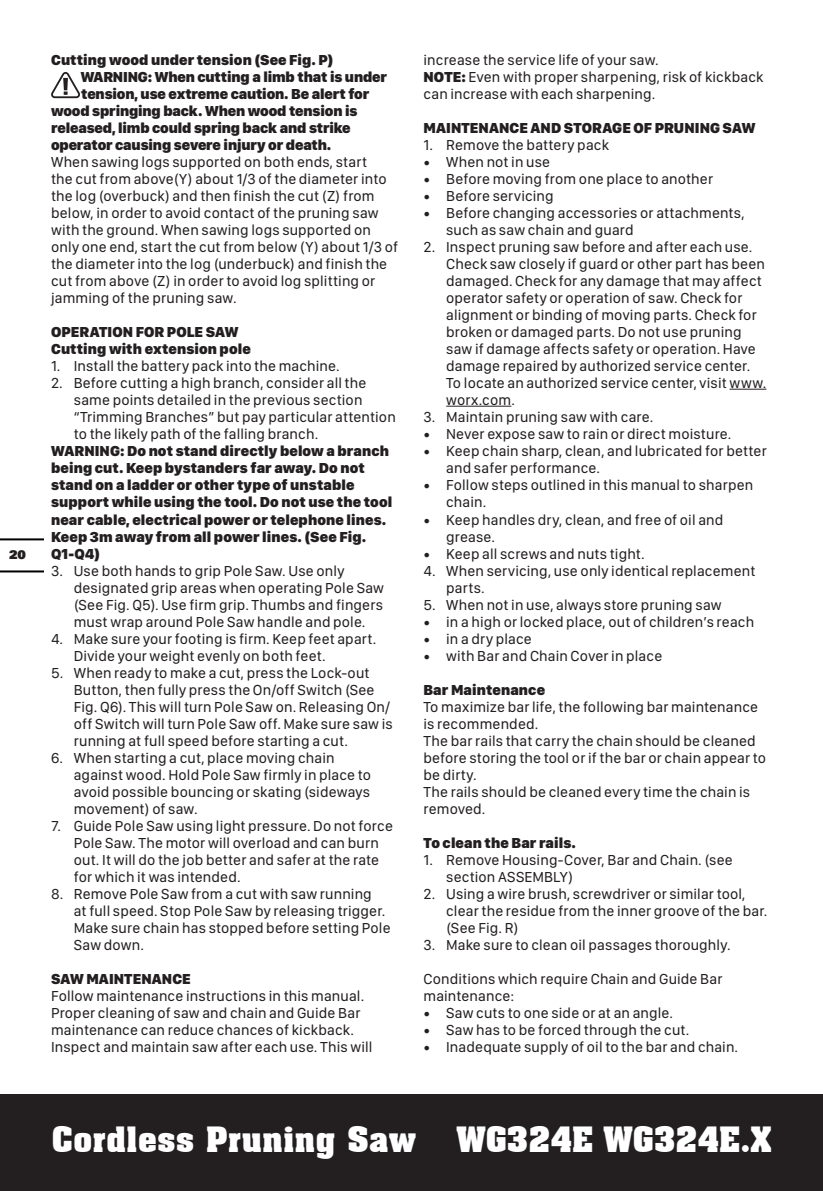
<style>
.page{position:relative;width:823px;height:1191px;background:#fff}
.page>*{position:absolute;margin:0;border:0;box-sizing:border-box;transform-origin:0 0}
.t1{font:700 34px "Aachen BT";color:#fff}
.t2{font:15px/17px "SF Compact Display";letter-spacing:.01em;color:#231f20}
.t3{font:900 15px/17px "SF Compact Display";letter-spacing:.005em;color:#231f20}
.t4{font:900 12px "Univers";color:#231f20}
.s1{font-weight:900}
</style>
<div class="page">
<div style="left:0;top:1094px;width:822px;height:97px;background:#231f20"></div>
<hr style="left:0;top:570px;width:43px;height:2px;background:#000">
<hr style="left:0;top:538px;width:43px;height:2px;background:#000">
<svg style="left:51px;top:72px;width:29px;height:26px"></svg>
<hr style="left:729px;top:389px;width:37px;height:1px;background:#231f20">
<hr style="left:446px;top:406px;width:65px;height:1px;background:#231f20">
<p class="t4" style="left:9px;top:546px;width:18px">20</p>
<p class="t3" style="left:51px;top:51px;width:284px">Cutting wood under tension (See Fig. P)</p>
<p class="t3" style="left:81px;top:68px;width:307px">WARNING: When cutting a limb that is under</p>
<p class="t3" style="left:81px;top:85px;width:289px">tension, use extreme caution. Be alert for</p>
<p class="t3" style="left:51px;top:102px;width:308px">wood springing back. When wood tension is</p>
<p class="t3" style="left:51px;top:119px;width:301px">released, limb could spring back and strike</p>
<p class="t3" style="left:51px;top:136px;width:282px">operator causing severe injury or death.</p>
<p class="t2" style="left:51px;top:153px;width:348px">When sawing logs supported on both ends, start<br>the cut from above(Y) about 1/3 of the diameter into the log (overbuck) and then finish the cut (Z) from below, in order to avoid contact of the pruning saw with the ground. When sawing logs supported on only one end, start the cut from below (Y) about 1/3 of the diameter into the log (underbuck) and finish the cut from above (Z) in order to avoid log splitting or jamming of the pruning saw.</p>
<p class="t3" style="left:51px;top:323px;width:189px">OPERATION FOR POLE SAW</p>
<p class="t3" style="left:51px;top:340px;width:201px">Cutting with extension pole</p>
<p class="t2" style="left:51px;top:357px;width:290px">1. Install the battery pack into the machine.</p>
<p class="t2" style="left:74px;top:374px;width:323px;text-indent:-23px">2. Before cutting a high branch, consider all the same points detailed in the previous section “Trimming Branches” but pay particular attention to the likely path of the falling branch.</p>
<p class="t3" style="left:51px;top:442px;width:342px">WARNING: Do not stand directly below a branch being cut. Keep bystanders far away. Do not stand on a ladder or other type of unstable support while using the tool. Do not use the tool near cable, electrical power or telephone lines.<br>Keep 3m away from all power lines. (See Fig.<br>Q1-Q4)</p>
<p class="t2" style="left:74px;top:561px;width:311px;text-indent:-23px">3. Use both hands to grip Pole Saw. Use only designated grip areas when operating Pole Saw (See Fig. Q5). Use firm grip. Thumbs and fingers must wrap around Pole Saw handle and pole.</p>
<p class="t2" style="left:74px;top:629px;width:304px;text-indent:-23px">4. Make sure your footing is firm. Keep feet apart.<br>Divide your weight evenly on both feet.</p>
<p class="t2" style="left:74px;top:663px;width:320px;text-indent:-23px">5. When ready to make a cut, press the Lock-out Button, then fully press the On/off Switch (See Fig. Q6). This will turn Pole Saw on. Releasing On/ off Switch will turn Pole Saw off. Make sure saw is running at full speed before starting a cut.</p>
<p class="t2" style="left:74px;top:748px;width:299px;text-indent:-23px">6. When starting a cut, place moving chain against wood. Hold Pole Saw firmly in place to avoid possible bouncing or skating (sideways movement) of saw.</p>
<p class="t2" style="left:74px;top:816px;width:320px;text-indent:-23px">7. Guide Pole Saw using light pressure. Do not force Pole Saw. The motor will overload and can burn out. It will do the job better and safer at the rate for which it was intended.</p>
<p class="t2" style="left:74px;top:884px;width:318px;text-indent:-23px">8. Remove Pole Saw from a cut with saw running<br>at full speed. Stop Pole Saw by releasing trigger.<br>Make sure chain has stopped before setting Pole Saw down.</p>
<p class="t3" style="left:51px;top:969px;width:141px">SAW MAINTENANCE</p>
<p class="t2" style="left:51px;top:986px;width:323px">Follow maintenance instructions in this manual.<br>Proper cleaning of saw and chain and Guide Bar maintenance can reduce chances of kickback.<br>Inspect and maintain saw after each use. This will</p>
<p class="t2" style="left:423px;top:51px;width:237px">increase the service life of your saw.</p>
<p class="t2" style="left:423px;top:68px;width:341px"><span class="s1">NOTE:</span> Even with proper sharpening, risk of kickback can increase with each sharpening.</p>
<p class="t3" style="left:423px;top:119px;width:333px">MAINTENANCE AND STORAGE OF PRUNING SAW</p>
<p class="t2" style="left:423px;top:136px;width:187px">1. Remove the battery pack</p>
<p class="t2" style="left:423px;top:153px;width:128px">• When not in use</p>
<p class="t2" style="left:423px;top:170px;width:291px">• Before moving from one place to another</p>
<p class="t2" style="left:423px;top:187px;width:132px">• Before servicing</p>
<p class="t2" style="left:446px;top:204px;width:300px;text-indent:-23px">• Before changing accessories or attachments, such as saw chain and guard</p>
<p class="t2" style="left:446px;top:238px;width:321px;text-indent:-23px">2. Inspect pruning saw before and after each use.<br>Check saw closely if guard or other part has been damaged. Check for any damage that may affect operator safety or operation of saw. Check for alignment or binding of moving parts. Check for broken or damaged parts. Do not use pruning saw if damage affects safety or operation. Have damage repaired by authorized service center.<br>To locate an authorized service center, visit www. worx.com.</p>
<p class="t2" style="left:423px;top:408px;width:231px">3. Maintain pruning saw with care.</p>
<p class="t2" style="left:423px;top:425px;width:309px">• Never expose saw to rain or direct moisture.</p>
<p class="t2" style="left:446px;top:442px;width:322px;text-indent:-23px">• Keep chain sharp, clean, and lubricated for better and safer performance.</p>
<p class="t2" style="left:446px;top:476px;width:308px;text-indent:-23px">• Follow steps outlined in this manual to sharpen chain.</p>
<p class="t2" style="left:446px;top:510px;width:278px;text-indent:-23px">• Keep handles dry, clean, and free of oil and grease.</p>
<p class="t2" style="left:423px;top:544px;width:222px">• Keep all screws and nuts tight.</p>
<p class="t2" style="left:446px;top:561px;width:310px;text-indent:-23px">4. When servicing, use only identical replacement parts.</p>
<p class="t2" style="left:423px;top:595px;width:299px">5. When not in use, always store pruning saw</p>
<p class="t2" style="left:423px;top:612px;width:332px">• in a high or locked place, out of children’s reach</p>
<p class="t2" style="left:423px;top:629px;width:110px">• in a dry place</p>
<p class="t2" style="left:423px;top:646px;width:240px">• with Bar and Chain Cover in place</p>
<p class="t3" style="left:423px;top:680px;width:123px">Bar Maintenance</p>
<p class="t2" style="left:423px;top:697px;width:336px">To maximize bar life, the following bar maintenance is recommended.</p>
<p class="t2" style="left:423px;top:731px;width:344px">The bar rails that carry the chain should be cleaned before storing the tool or if the bar or chain appear to be dirty.</p>
<p class="t2" style="left:423px;top:782px;width:328px">The rails should be cleaned every time the chain is removed.</p>
<p class="t3" style="left:423px;top:833px;width:154px">To clean the Bar rails.</p>
<p class="t2" style="left:446px;top:850px;width:288px;text-indent:-23px">1. Remove Housing-Cover, Bar and Chain. (see section ASSEMBLY)</p>
<p class="t2" style="left:446px;top:884px;width:322px;text-indent:-23px">2. Using a wire brush, screwdriver or similar tool, clear the residue from the inner groove of the bar. (See Fig. R)</p>
<p class="t2" style="left:423px;top:935px;width:308px">3. Make sure to clean oil passages thoroughly.</p>
<p class="t2" style="left:423px;top:969px;width:300px">Conditions which require Chain and Guide Bar maintenance:</p>
<p class="t2" style="left:423px;top:1003px;width:251px">• Saw cuts to one side or at an angle.</p>
<p class="t2" style="left:423px;top:1020px;width:267px">• Saw has to be forced through the cut.</p>
<p class="t2" style="left:423px;top:1037px;width:316px">• Inadequate supply of oil to the bar and chain.</p>
<h1 class="t1" style="left:51px;top:1118px;width:721px">Cordless Pruning Saw WG324E WG324E.X</h1>
</div>
